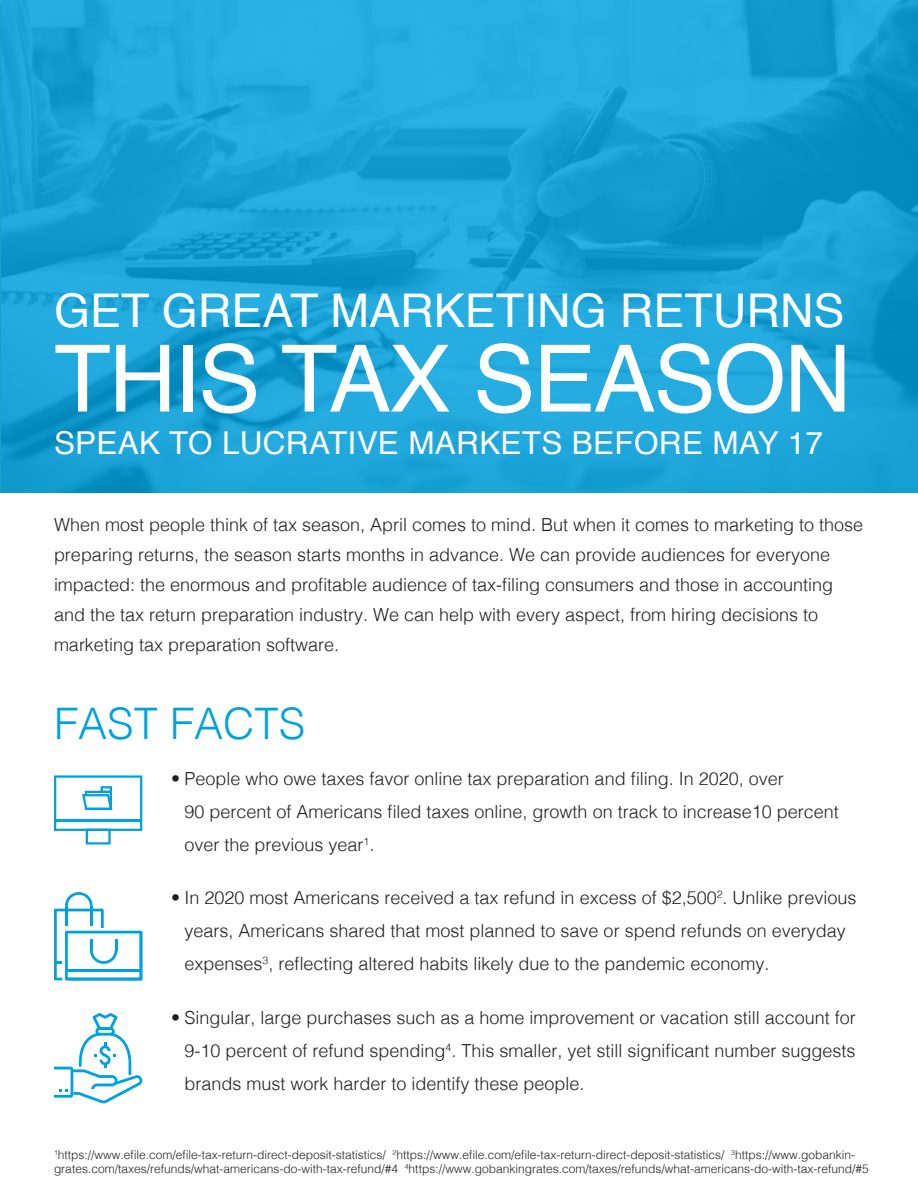
<style>
.page{position:relative;width:918px;height:1188px;background:#fff}
.page>*{position:absolute;margin:0;border:0;box-sizing:border-box;transform-origin:0 0}
.t1{font:93px "Helvetica";letter-spacing:-.02em;color:#fff}
.t2{font:46.5px "Helvetica";color:#fff}
.t3{font:300 43.5px "Helvetica";color:#00a1df}
.t4{font:31.5px "Helvetica";letter-spacing:.01em;color:#fff}
.t5{font:300 18px/33px "Helvetica";color:#231f20}
.t6{font:300 12px/14.4px "Helvetica";color:#231f20}
</style>
<div class="page">
<svg style="left:54px;top:775px;width:88px;height:70px"></svg>
<svg style="left:54px;top:892px;width:88px;height:88px"></svg>
<hr style="left:66px;top:969px;width:75px;height:3px;background:#00a1df">
<svg style="left:54px;top:1013px;width:88px;height:90px"></svg>
<svg style="left:0;top:0;width:918px;height:492px;background:#1ba2d6"></svg>
<p class="t2" style="left:54px;top:275px;width:792px">GET GREAT MARKETING RETURNS</p>
<p class="t1" style="left:54px;top:307px;width:799px">THIS TAX SEASON</p>
<p class="t4" style="left:54px;top:419px;width:771px">SPEAK TO LUCRATIVE MARKETS BEFORE MAY 17</p>
<p class="t5" style="left:54px;top:509px;width:811px;line-height:30px">When most people think of tax season, April comes to mind. But when it comes to marketing to those preparing returns, the season starts months in advance. We can provide audiences for everyone impacted: the enormous and profitable audience of tax-filing consumers and those in accounting and the tax return preparation industry. We can help with every aspect, from hiring decisions to marketing tax preparation software.</p>
<p class="t3" style="left:54px;top:686px;width:253px">FAST FACTS</p>
<p class="t5" style="left:184px;top:761px;width:656px;text-indent:-14px">• People who owe taxes favor online tax preparation and filing. In 2020, over<br>90 percent of Americans filed taxes online, growth on track to increase10 percent over the previous year<sup>1</sup>.</p>
<p class="t5" style="left:184px;top:880px;width:674px;text-indent:-14px">• In 2020 most Americans received a tax refund in excess of $2,500<sup>2</sup>. Unlike previous years, Americans shared that most planned to save or spend refunds on everyday expenses<sup>3</sup>, reflecting altered habits likely due to the pandemic economy.</p>
<p class="t5" style="left:184px;top:999px;width:673px;text-align:justify;text-indent:-14px">• Singular, large purchases such as a home improvement or vacation still account for 9-10 percent of refund spending<sup>4</sup>. This smaller, yet still significant number suggests brands must work harder to identify these people.</p>
<p class="t6" style="left:54px;top:1147px;width:816px"><sup>1</sup>https://www.efile.com/efile-tax-return-direct-deposit-statistics/ <sup>2</sup>https://www.efile.com/efile-tax-return-direct-deposit-statistics/ <sup>3</sup>https://www.gobankin&shy;grates.com/taxes/refunds/what-americans-do-with-tax-refund/#4 <sup>4</sup>https://www.gobankingrates.com/taxes/refunds/what-americans-do-with-tax-refund/#5</p>
</div>
